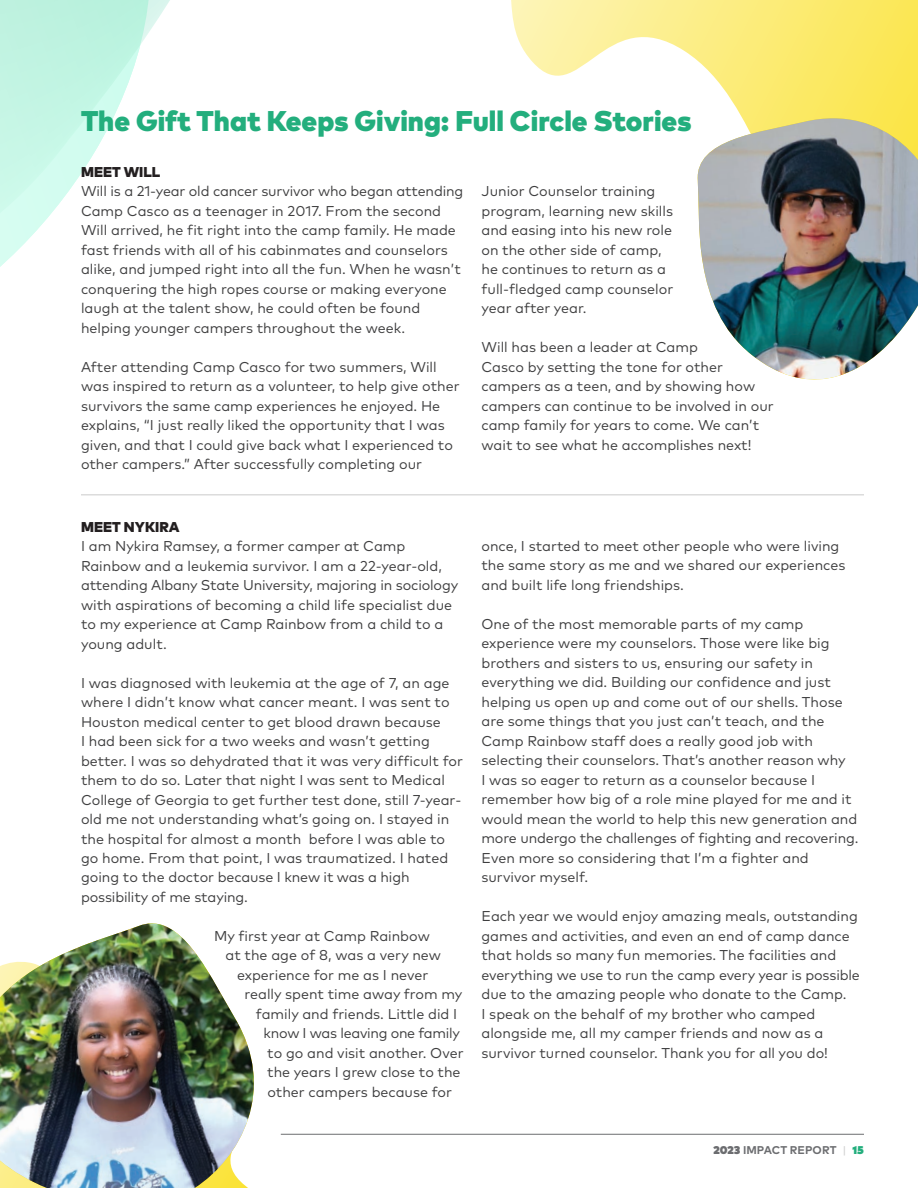
<style>
.page{position:relative;width:918px;height:1188px;background:#fff}
.page>*{position:absolute;margin:0;border:0;box-sizing:border-box;transform-origin:0 0}
.t1{font:900 28.5px "Mark Pro";color:#23ae7d}
.t2{font:14.25px/19.5px "Mark Pro";color:#3e3e3f}
.t3{font:14.25px "Mark Pro";letter-spacing:-.02em;color:#3e3e3f}
.t4{font:900 14.25px "Mark Pro";letter-spacing:.005em;color:#231f20}
.t5{font:700 11.25px "Mark Pro";letter-spacing:.005em;color:#6c6d70}
.s1{font-weight:900}
.s2{font-weight:400;color:#cbcbcb}
.s3{font-weight:900;color:#23ae7d}
</style>
<div class="page">
<svg style="left:511px;top:0;width:407px;height:103px"></svg>
<svg style="left:0;top:0;width:170px;height:267px"></svg>
<img style="left:0;top:923px;width:254px;height:265px">
<svg style="left:733px;top:103px;width:185px;height:15px"></svg>
<img style="left:697px;top:118px;width:221px;height:262px">
<hr style="left:281px;top:1134px;width:583px;height:1px;background:#6c6d70">
<hr style="left:81px;top:494px;width:783px;height:1px;background:#cbcbcb">
<p class="t1" style="left:81px;top:98px;width:612px">The Gift That Keeps Giving: Full Circle Stories</p>
<p class="t4" style="left:81px;top:161px;width:81px">MEET WILL</p>
<p class="t2" style="left:81px;top:180px;width:384px">Will is a 21-year old cancer survivor who began attending Camp Casco as a teenager in 2017. From the second Will arrived, he fit right into the camp family. He made fast friends with all of his cabinmates and counselors alike, and jumped right into all the fun. When he wasn’t conquering the high ropes course or making everyone laugh at the talent show, he could often be found helping younger campers throughout the week.</p>
<p class="t2" style="left:81px;top:356px;width:380px">After attending Camp Casco for two summers, Will was inspired to return as a volunteer, to help give other survivors the same camp experiences he enjoyed. He explains, “I just really liked the opportunity that I was given, and that I could give back what I experienced to other campers.” After successfully completing our</p>
<p class="t2" style="left:482px;top:180px;width:175px">Junior Counselor training</p>
<p class="t2" style="left:482px;top:200px;width:193px">program, learning new skills</p>
<p class="t2" style="left:482px;top:219px;width:192px">and easing into his new role</p>
<p class="t2" style="left:482px;top:239px;width:182px">on the other side of camp,</p>
<p class="t2" style="left:482px;top:258px;width:186px">he continues to return as a</p>
<p class="t2" style="left:482px;top:278px;width:193px">full-fledged camp counselor</p>
<p class="t2" style="left:482px;top:297px;width:107px">year after year.</p>
<p class="t2" style="left:482px;top:336px;width:218px">Will has been a leader at Camp</p>
<p class="t2" style="left:482px;top:356px;width:243px">Casco by setting the tone for other</p>
<p class="t2" style="left:482px;top:375px;width:275px">campers as a teen, and by showing how</p>
<p class="t2" style="left:482px;top:395px;width:294px">campers can continue to be involved in our</p>
<p class="t2" style="left:482px;top:414px;width:279px">camp family for years to come. We can’t wait to see what he accomplishes next!</p>
<p class="t4" style="left:81px;top:516px;width:100px">MEET NYKIRA</p>
<p class="t2" style="left:81px;top:535px;width:379px">I am Nykira Ramsey, a former camper at Camp Rainbow and a leukemia survivor. I am a 22-year-old, attending Albany State University, majoring in sociology with aspirations of becoming a child life specialist due to my experience at Camp Rainbow from a child to a young adult.</p>
<p class="t2" style="left:81px;top:672px;width:384px">I was diagnosed with leukemia at the age of 7, an age where I didn’t know what cancer meant. I was sent to Houston medical center to get blood drawn because<br>I had been sick for a two weeks and wasn’t getting better. I was so dehydrated that it was very difficult for them to do so. Later that night I was sent to Medical College of Georgia to get further test done, still 7-year&shy;old me not understanding what’s going on. I stayed in the hospital for almost a month before I was able to go home. From that point, I was traumatized. I hated going to the doctor because I knew it was a high possibility of me staying.</p>
<p class="t2" style="left:214px;top:925px;width:217px">My first year at Camp Rainbow</p>
<p class="t2" style="left:226px;top:945px;width:217px">at the age of 8, was a very new</p>
<p class="t2" style="left:237px;top:964px;width:193px">experience for me as I never</p>
<p class="t2" style="left:245px;top:984px;width:219px">really spent time away from my</p>
<p class="t2" style="left:256px;top:1003px;width:203px">family and friends. Little did I</p>
<p class="t3" style="left:264px;top:1023px;width:198px">know I was leaving one family</p>
<p class="t2" style="left:267px;top:1042px;width:198px">to go and visit another. Over</p>
<p class="t2" style="left:267px;top:1062px;width:195px">the years I grew close to the</p>
<p class="t2" style="left:267px;top:1081px;width:186px">other campers because for</p>
<p class="t2" style="left:482px;top:535px;width:365px">once, I started to meet other people who were living the same story as me and we shared our experiences and built life long friendships.</p>
<p class="t2" style="left:482px;top:613px;width:378px">One of the most memorable parts of my camp experience were my counselors. Those were like big brothers and sisters to us, ensuring our safety in everything we did. Building our confidence and just helping us open up and come out of our shells. Those are some things that you just can’t teach, and the Camp Rainbow staff does a really good job with selecting their counselors. That’s another reason why<br>I was so eager to return as a counselor because I remember how big of a role mine played for me and it would mean the world to help this new generation and more undergo the challenges of fighting and recovering.<br>Even more so considering that I’m a fighter and survivor myself.</p>
<p class="t2" style="left:482px;top:905px;width:380px">Each year we would enjoy amazing meals, outstanding games and activities, and even an end of camp dance that holds so many fun memories. The facilities and everything we use to run the camp every year is possible due to the amazing people who donate to the Camp.<br>I speak on the behalf of my brother who camped alongside me, all my camper friends and now as a survivor turned counselor. Thank you for all you do!</p>
<p class="t5" style="left:713px;top:1141px;width:152px"><span class="s1">2023</span> IMPACT REPORT <span class="s2">|</span> <span class="s3">15</span></p>
</div>
